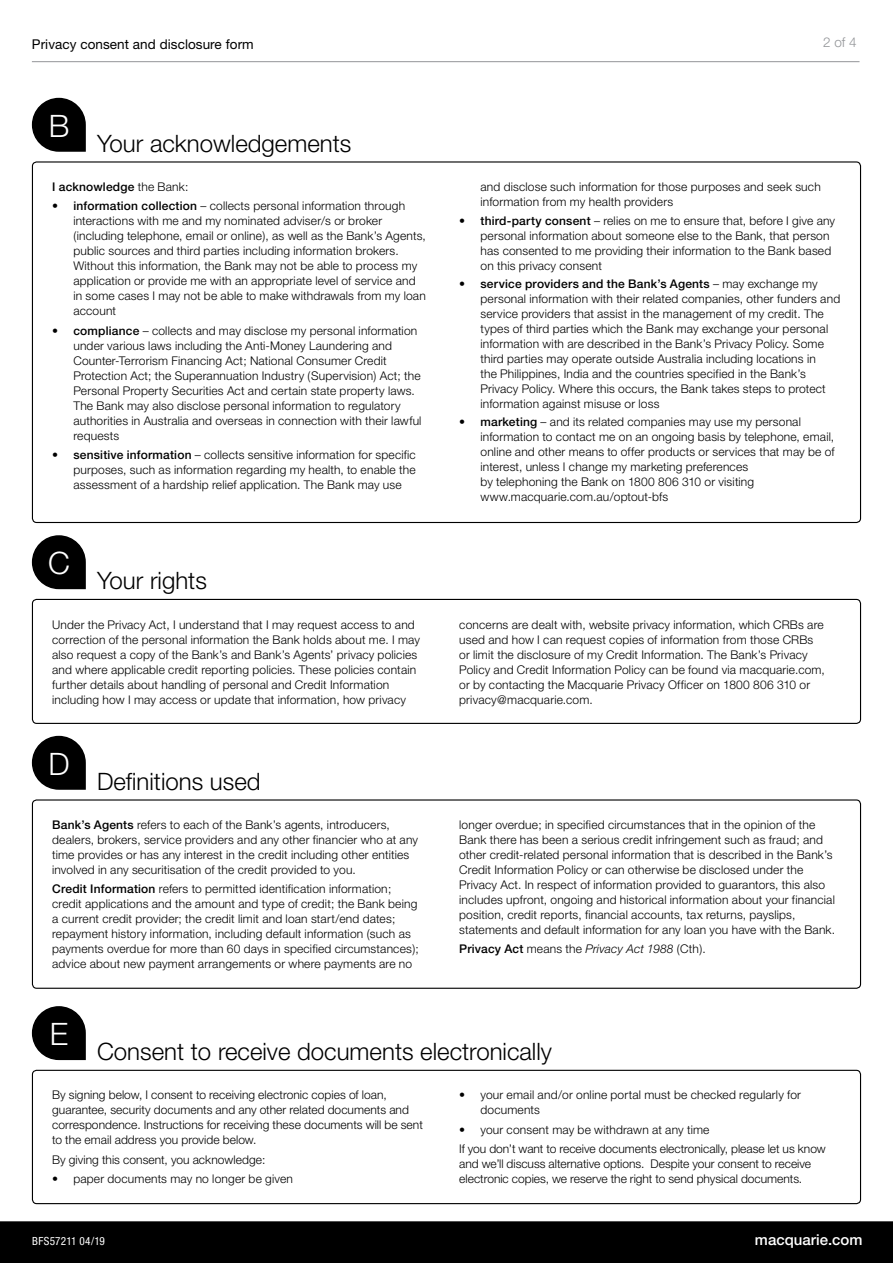
<style>
.page{position:relative;width:893px;height:1263px;background:#fff}
.page>*{position:absolute;margin:0;border:0;box-sizing:border-box;transform-origin:0 0}
.t1{font:300 30.9px "Helvetica Neue";color:#fff}
.t2{font:300 24px "Helvetica Neue";color:#000}
.t3{font:500 15px "Helvetica Neue";color:#fff}
.t4{font:13.5px "Helvetica Neue";letter-spacing:.005em;color:#000}
.t5{font:300 13.5px "Helvetica Neue";color:#939598}
.t6{font:300 12px/15px "Helvetica Neue";letter-spacing:.015em;color:#000}
.t7{font:500 12px "Helvetica Neue";letter-spacing:.015em;color:#000}
.t8{font:condensed 11.25px "Helvetica Neue";letter-spacing:.015em;color:#fff}
.s1{font-weight:300}
.s2{font-weight:500}
.s3{font-style:italic}
</style>
<div class="page">
<hr style="left:32px;top:61px;width:827px;height:1px;background:#939598">
<div style="left:0;top:1221px;width:893px;height:42px;background:#000"></div>
<svg style="left:31px;top:97px;width:55px;height:55px"></svg>
<svg style="left:31px;top:535px;width:55px;height:55px"></svg>
<div style="left:32px;top:599px;width:829px;height:125px;border:1px solid #000;border-radius:4px"></div>
<svg style="left:31px;top:735px;width:55px;height:55px"></svg>
<div style="left:32px;top:799px;width:829px;height:190px;border:1px solid #000;border-radius:4px"></div>
<svg style="left:31px;top:1006px;width:55px;height:55px"></svg>
<div style="left:32px;top:1070px;width:829px;height:134px;border:1px solid #000;border-radius:4px"></div>
<p class="t4" style="left:32px;top:36px;width:223px">Privacy consent and disclosure form</p>
<p class="t5" style="left:823px;top:34px;width:35px">2 of 4</p>
<h1 class="t1" style="left:49px;top:107px;width:22px">B</h1>
<h2 class="t2" style="left:97px;top:129px;width:256px">Your acknowledgements</h2>
<p class="t7" style="left:52px;top:180px;width:138px">I acknowledge <span class="s1">the Bank:</span></p>
<p class="t6" style="left:73px;top:198px;width:354px;text-indent:-21px"><span class="s2">• information collection</span> – collects personal information through interactions with me and my nominated adviser/s or broker (including telephone, email or online), as well as the Bank’s Agents, public sources and third parties including information brokers.<br>Without this information, the Bank may not be able to process my application or provide me with an appropriate level of service and in some cases I may not be able to make withdrawals from my loan account</p>
<p class="t6" style="left:73px;top:323px;width:350px;text-indent:-21px"><span class="s2">• compliance</span> – collects and may disclose my personal information under various laws including the Anti-Money Laundering and Counter-Terrorism Financing Act; National Consumer Credit Protection Act; the Superannuation Industry (Supervision) Act; the Personal Property Securities Act and certain state property laws.<br>The Bank may also disclose personal information to regulatory authorities in Australia and overseas in connection with their lawful requests</p>
<p class="t6" style="left:73px;top:447px;width:344px;text-align:justify;text-indent:-21px"><span class="s2">• sensitive information</span> – collects sensitive information for specific purposes, such as information regarding my health, to enable the assessment of a hardship relief application. The Bank may use</p>
<p class="t6" style="left:480px;top:179px;width:342px">and disclose such information for those purposes and seek such information from my health providers</p>
<p class="t6" style="left:480px;top:212px;width:356px;text-indent:-21px"><span class="s2">• third-party consent</span> – relies on me to ensure that, before I give any personal information about someone else to the Bank, that person has consented to me providing their information to the Bank based on this privacy consent</p>
<p class="t6" style="left:480px;top:276px;width:361px;text-indent:-21px"><span class="s2">• service providers and the Bank’s Agents</span> – may exchange my personal information with their related companies, other funders and service providers that assist in the management of my credit. The types of third parties which the Bank may exchange your personal information with are described in the Bank’s Privacy Policy. Some third parties may operate outside Australia including locations in<br>the Philippines, India and the countries specified in the Bank’s Privacy Policy. Where this occurs, the Bank takes steps to protect information against misuse or loss</p>
<p class="t6" style="left:480px;top:414px;width:356px;text-indent:-21px"><span class="s2">• marketing</span> – and its related companies may use my personal information to contact me on an ongoing basis by telephone, email, online and other means to offer products or services that may be of interest, unless I change my marketing preferences<br>by telephoning the Bank on 1800 806 310 or visiting www.macquarie.com.au/optout-bfs</p>
<h1 class="t1" style="left:48px;top:544px;width:23px">C</h1>
<h2 class="t2" style="left:97px;top:566px;width:111px">Your rights</h2>
<p class="t6" style="left:52px;top:616px;width:369px">Under the Privacy Act, I understand that I may request access to and correction of the personal information the Bank holds about me. I may also request a copy of the Bank’s and Bank’s Agents’ privacy policies and where applicable credit reporting policies. These policies contain further details about handling of personal and Credit Information including how I may access or update that information, how privacy</p>
<p class="t6" style="left:459px;top:616px;width:367px">concerns are dealt with, website privacy information, which CRBs are used and how I can request copies of information from those CRBs or limit the disclosure of my Credit Information. The Bank’s Privacy Policy and Credit Information Policy can be found via macquarie.com, or by contacting the Macquarie Privacy Officer on 1800 806 310 or privacy@macquarie.com.</p>
<h1 class="t1" style="left:49px;top:745px;width:23px">D</h1>
<h2 class="t2" style="left:97px;top:766px;width:165px">Definitions used</h2>
<p class="t6" style="left:52px;top:817px;width:367px"><span class="s2">Bank’s Agents</span> refers to each of the Bank’s agents, introducers, dealers, brokers, service providers and any other financier who at any time provides or has any interest in the credit including other entities involved in any securitisation of the credit provided to you.</p>
<p class="t6" style="left:52px;top:881px;width:368px"><span class="s2">Credit Information</span> refers to permitted identification information; credit applications and the amount and type of credit; the Bank being a current credit provider; the credit limit and loan start/end dates; repayment history information, including default information (such as payments overdue for more than 60 days in specified circumstances); advice about new payment arrangements or where payments are no</p>
<p class="t6" style="left:459px;top:817px;width:377px">longer overdue; in specified circumstances that in the opinion of the Bank there has been a serious credit infringement such as fraud; and other credit-related personal information that is described in the Bank’s Credit Information Policy or can otherwise be disclosed under the Privacy Act. In respect of information provided to guarantors, this also includes upfront, ongoing and historical information about your financial position, credit reports, financial accounts, tax returns, payslips, statements and default information for any loan you have with the Bank.</p>
<p class="t6" style="left:459px;top:941px;width:248px"><span class="s2">Privacy Act</span> means the <span class="s3">Privacy Act 1988</span> (Cth).</p>
<h1 class="t1" style="left:50px;top:1015px;width:20px">E</h1>
<h2 class="t2" style="left:97px;top:1037px;width:456px">Consent to receive documents electronically</h2>
<p class="t6" style="left:52px;top:1087px;width:372px">By signing below, I consent to receiving electronic copies of loan, guarantee, security documents and any other related documents and correspondence. Instructions for receiving these documents will be sent to the email address you provide below.</p>
<p class="t6" style="left:52px;top:1152px;width:215px">By giving this consent, you acknowledge:</p>
<p class="t6" style="left:52px;top:1171px;width:242px">• paper documents may no longer be given</p>
<p class="t6" style="left:480px;top:1087px;width:322px;text-indent:-21px">• your email and/or online portal must be checked regularly for documents</p>
<p class="t6" style="left:459px;top:1119px;width:368px;line-height:19.2px">• your consent may be withdrawn at any time<br>If you don’t want to receive documents electronically, please let us know</p>
<p class="t6" style="left:459px;top:1156px;width:353px">and we’ll discuss alternative options. Despite your consent to receive electronic copies, we reserve the right to send physical documents.</p>
<p class="t8" style="left:32px;top:1234px;width:74px">BFS57211 04/19</p>
<p class="t3" style="left:755px;top:1230px;width:109px">macquarie.com</p>
</div>
